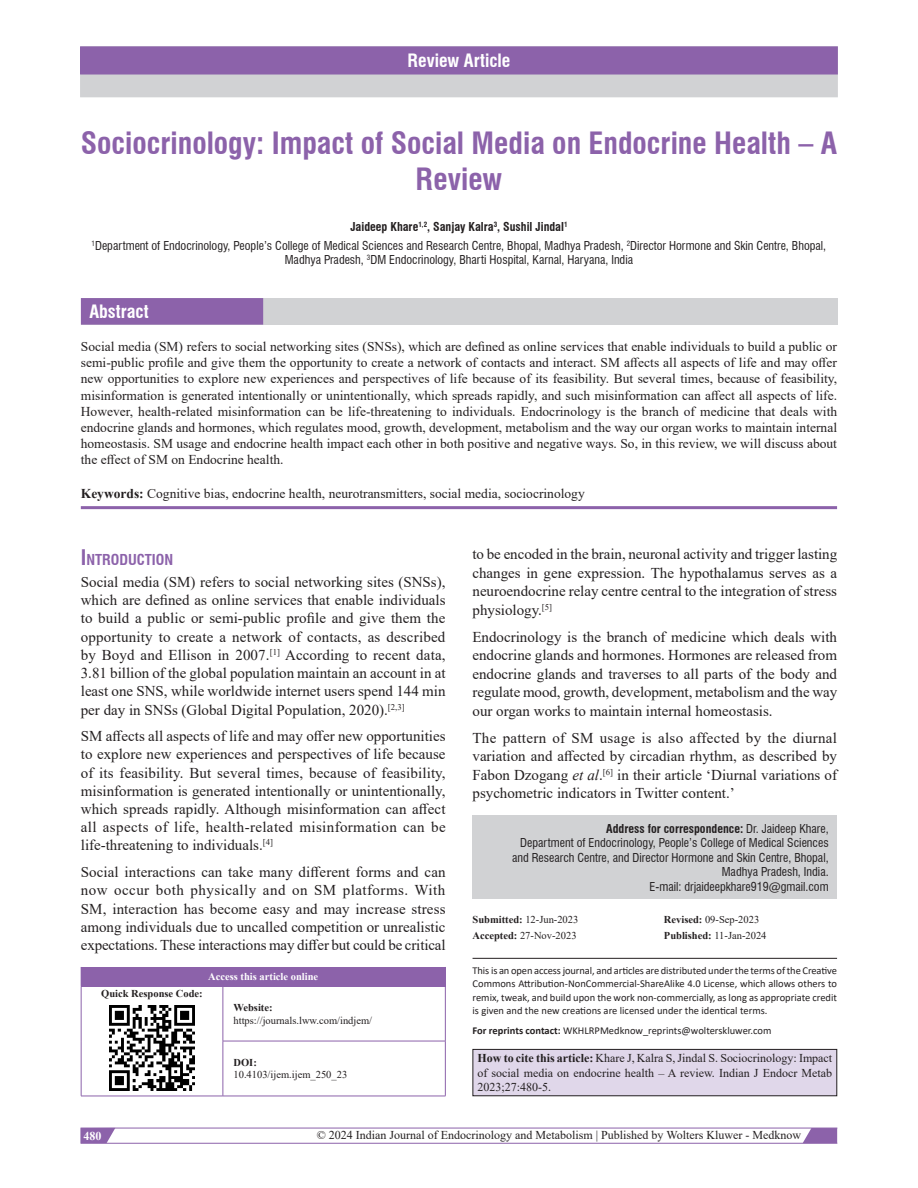
<style>
.page{position:relative;width:918px;height:1188px;background:#fff}
.page>*{position:absolute;margin:0;border:0;box-sizing:border-box;transform-origin:0 0}
.AT{font:700 condensed 30px/36px "Swiss 721 BT";color:#8c62aa;text-align:center}
.AH{font:700 condensed 18px "Swiss 721 BT";color:#fff}
.ABSH{font:700 condensed 18px "Swiss 721 BT";color:#fff}
.TX{font:15px/18.1px "Times New Roman";color:#231f20;text-align:justify}
.t1{font:700 condensed 14.7px "Swiss 721 BT";color:#8c62aa}
.ABS{font:13.5px/16.2px "Times New Roman";color:#231f20;text-align:justify}
.KWD{font:13.5px "Times New Roman";color:#231f20}
.HTC{font:12px/14.4px "Times New Roman";color:#231f20;text-align:justify}
.ADD{font:condensed 12px/14.4px "Swiss 721 BT";color:#231f20;text-align:right}
.AFF{font:condensed 12px/14.4px "Swiss 721 BT";color:#231f20;text-align:center}
.AU{font:700 condensed 12px "Swiss 721 BT";color:#231f20}
.t2{font:700 12px "Times New Roman";color:#fff}
.OS{font:10.5px/13.5px "Calibri";color:#231f20;text-align:justify}
.HIS{font:10.5px "Times New Roman";color:#231f20}
.Website{font:10.5px/12.6px "Times New Roman";color:#231f20}
.ATAO{font:700 10.5px "Times New Roman";color:#fff}
.QRC{font:700 10.5px "Times New Roman";color:#231f20}
.s1{font-weight:700}
.s2{font-size:21px}
.s3{font-style:italic}
</style>
<div class="page">
<svg style="left:81px;top:1128px;width:757px;height:16px"></svg>
<div style="left:81px;top:298px;width:756px;height:27px;background:#d1d2d4"></div>
<div style="left:81px;top:298px;width:182px;height:27px;background:#8c62aa"></div>
<div style="left:80px;top:46px;width:758px;height:51px;background:#d1d2d4"></div>
<div style="left:81px;top:47px;width:756px;height:27px;background:#8c62aa"></div>
<div style="left:80px;top:46px;width:758px;height:29px;border:2px solid #8c62aa"></div>
<hr style="left:81px;top:506px;width:756px;height:3px;background:#8c62aa">
<div style="left:473px;top:815px;width:364px;height:84px;background:#d1d2d4"></div>
<div style="left:81px;top:967px;width:364px;height:19px;background:#8c62aa"></div>
<svg style="left:445px;top:967px;width:1px;height:19px"></svg>
<hr style="left:81px;top:986px;width:1px;height:55px;background:#8c62aa">
<hr style="left:81px;top:1041px;width:1px;height:55px;background:#8c62aa">
<hr style="left:81px;top:986px;width:142px;height:1px;background:#8c62aa">
<hr style="left:223px;top:986px;width:1px;height:55px;background:#8c62aa">
<hr style="left:223px;top:986px;width:223px;height:1px;background:#8c62aa">
<hr style="left:445px;top:986px;width:1px;height:55px;background:#8c62aa">
<hr style="left:81px;top:1096px;width:142px;height:1px;background:#8c62aa">
<hr style="left:223px;top:1041px;width:1px;height:55px;background:#8c62aa">
<hr style="left:223px;top:1041px;width:223px;height:1px;background:#8c62aa">
<hr style="left:445px;top:1041px;width:1px;height:55px;background:#8c62aa">
<hr style="left:223px;top:1096px;width:223px;height:1px;background:#8c62aa">
<img style="left:110px;top:1005px;width:84px;height:85px">
<hr style="left:473px;top:958px;width:364px;height:1px;background:#231f20">
<div style="left:473px;top:1049px;width:364px;height:47px;background:#e0d7ea"></div>
<div style="left:472px;top:1049px;width:365px;height:47px;border:1px solid #231f20"></div>
<p class="AH" style="left:407px;top:50px;width:105px">Review Article</p>
<p class="AT" style="left:81px;top:125px;width:758px">Sociocrinology: Impact of Social Media on Endocrine Health – A<br>Review</p>
<p class="AU" style="left:350px;top:219px;width:219px">Jaideep Khare<sup>1,2</sup>, Sanjay Kalra<sup>3</sup>, Sushil Jindal<sup>1</sup></p>
<p class="AFF" style="left:92px;top:238px;width:736px"><sup>1</sup>Department of Endocrinology, People’s College of Medical Sciences and Research Centre, Bhopal, Madhya Pradesh, <sup>2</sup>Director Hormone and Skin Centre, Bhopal,<br>Madhya Pradesh, <sup>3</sup>DM Endocrinology, Bharti Hospital, Karnal, Haryana, India</p>
<p class="ABSH" style="left:89px;top:301px;width:61px">Abstract</p>
<p class="ABS" style="left:81px;top:338px;width:758px">Social media (SM) refers to social networking sites (SNSs), which are defined as online services that enable individuals to build a public or semi‑public profile and give them the opportunity to create a network of contacts and interact. SM affects all aspects of life and may offer new opportunities to explore new experiences and perspectives of life because of its feasibility. But several times, because of feasibility, misinformation is generated intentionally or unintentionally, which spreads rapidly, and such misinformation can affect all aspects of life.<br>However, health‑related misinformation can be life‑threatening to individuals. Endocrinology is the branch of medicine that deals with endocrine glands and hormones, which regulates mood, growth, development, metabolism and the way our organ works to maintain internal homeostasis. SM usage and endocrine health impact each other in both positive and negative ways. So, in this review, we will discuss about the effect of SM on Endocrine health.</p>
<p class="KWD" style="left:81px;top:484px;width:505px"><span class="s1">Keywords:</span> Cognitive bias, endocrine health, neurotransmitters, social media, sociocrinology</p>
<h1 class="t1" style="left:81px;top:550px;width:94px"><span class="s2">I</span>NTRODUCTION</h1>
<p class="TX" style="left:81px;top:573px;width:366px">Social media (SM) refers to social networking sites (SNSs), which are defined as online services that enable individuals to build a public or semi‑public profile and give them the opportunity to create a network of contacts, as described by Boyd and Ellison in 2007.<sup>[1]</sup> According to recent data, 3.81 billion of the global population maintain an account in at least one SNS, while worldwide internet users spend 144 min per day in SNSs (Global Digital Population, 2020).<sup>[2,3]</sup></p>
<p class="TX" style="left:81px;top:727px;width:366px">SM affects all aspects of life and may offer new opportunities to explore new experiences and perspectives of life because of its feasibility. But several times, because of feasibility, misinformation is generated intentionally or unintentionally, which spreads rapidly. Although misinformation can affect all aspects of life, health‑related misinformation can be life‑threatening to individuals.<sup>[4]</sup></p>
<p class="TX" style="left:81px;top:863px;width:366px">Social interactions can take many different forms and can now occur both physically and on SM platforms. With SM, interaction has become easy and may increase stress among individuals due to uncalled competition or unrealistic expectations. These interactions may differ but could be critical</p>
<p class="ATAO" style="left:208px;top:969px;width:111px">Access this article online</p>
<p class="QRC" style="left:101px;top:986px;width:103px">Quick Response Code:</p>
<p class="Website" style="left:234px;top:1001px;width:140px"><span class="s1">Website: </span>https://journals.lww.com/indjem/</p>
<p class="Website" style="left:234px;top:1056px;width:115px"><span class="s1">DOI:<br></span>10.4103/ijem.ijem_250_23</p>
<p class="TX" style="left:472px;top:544px;width:366px">to be encoded in the brain, neuronal activity and trigger lasting changes in gene expression. The hypothalamus serves as a neuroendocrine relay centre central to the integration of stress physiology.<sup>[5]</sup></p>
<p class="TX" style="left:472px;top:627px;width:366px">Endocrinology is the branch of medicine which deals with endocrine glands and hormones. Hormones are released from endocrine glands and traverses to all parts of the body and regulate mood, growth, development, metabolism and the way our organ works to maintain internal homeostasis.</p>
<p class="TX" style="left:472px;top:728px;width:366px">The pattern of SM usage is also affected by the diurnal variation and affected by circadian rhythm, as described by Fabon Dzogang <span class="s3">et al</span>.<sup>[6]</sup> in their article ‘Diurnal variations of psychometric indicators in Twitter content.’</p>
<p class="ADD" style="left:512px;top:821px;width:318px"><span class="s1">Address for correspondence:</span> Dr. Jaideep Khare,<br>Department of Endocrinology, People’s College of Medical Sciences and Research Centre, and Director Hormone and Skin Centre, Bhopal, Madhya Pradesh, India.<br>E‑mail: drjaideepkhare919@gmail.com</p>
<p class="HIS" style="left:473px;top:912px;width:107px"><span class="s1">Submitted:</span> 12‑Jun‑2023</p>
<p class="HIS" style="left:473px;top:928px;width:106px"><span class="s1">Accepted:</span> 27‑Nov‑2023</p>
<p class="HIS" style="left:664px;top:912px;width:97px"><span class="s1">Revised:</span> 09-Sep-2023</p>
<p class="HIS" style="left:664px;top:928px;width:104px"><span class="s1">Published:</span> 11-Jan-2024</p>
<p class="OS" style="left:473px;top:963px;width:366px">This is an open access journal, and articles are distributed under the terms of the Creative Commons Attribution‑NonCommercial‑ShareAlike 4.0 License, which allows others to remix, tweak, and build upon the work non‑commercially, as long as appropriate credit is given and the new creations are licensed under the identical terms.</p>
<p class="OS" style="left:473px;top:1024px;width:300px"><span class="s1">For reprints contact:</span> WKHLRPMedknow_reprints@wolterskluwer.com</p>
<p class="HTC" style="left:478px;top:1051px;width:356px"><span class="s1">How to cite this article:</span> Khare J, Kalra S, Jindal S. Sociocrinology: Impact of social media on endocrine health – A review. Indian J Endocr Metab 2023;27:480-5.</p>
<p class="t2" style="left:84px;top:1127px;width:19px">480</p>
<p class="HTC" style="left:317px;top:1128px;width:486px">© 2024 Indian Journal of Endocrinology and Metabolism | Published by Wolters Kluwer - Medknow</p>
</div>
